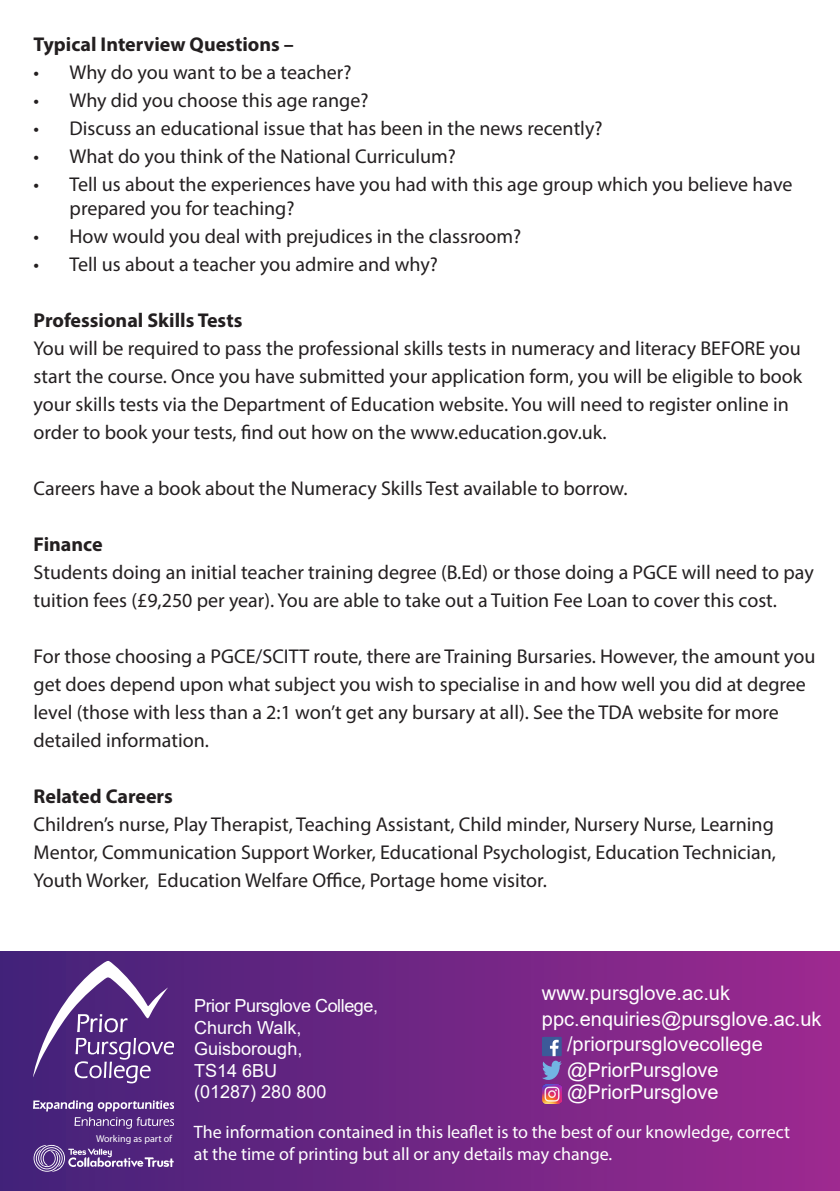
<style>
.page{position:relative;width:840px;height:1191px;background:#fff}
.page>*{position:absolute;margin:0;border:0;box-sizing:border-box;transform-origin:0 0}
.t1{font:20px/28px "Myriad Pro";color:#231f20}
.t2{font:20px "Arial";color:#fff}
.t3{font:700 20px "Myriad Pro";color:#231f20}
.t4{font:18px/21.6px "Myriad Pro";color:#fff}
.t5{font:18px/21.6px "Arial";color:#fff}
.t6{font:10px "Myriad Pro";color:#fff}
</style>
<div class="page">
<div style="left:0;top:952px;width:839px;height:239px;background:linear-gradient(to right,#412279,#9d2990)"></div>
<svg style="left:34px;top:1100px;width:140px;height:11px;background:#896da8"></svg>
<svg style="left:34px;top:961px;width:140px;height:122px;background:#6c4992"></svg>
<svg style="left:74px;top:1117px;width:100px;height:11px"></svg>
<svg style="left:34px;top:1144px;width:140px;height:27px;background:#725096"></svg>
<div style="left:541px;top:1036px;width:20px;height:20px;background:#3c5a99"></div>
<svg style="left:541px;top:1039px;width:20px;height:41px"></svg>
<img style="left:542px;top:1085px;width:18px;height:18px">
<p class="t3" style="left:34px;top:31px;width:262px">Typical Interview Questions –</p>
<p class="t1" style="left:34px;top:58px;width:319px">• Why do you want to be a teacher?</p>
<p class="t1" style="left:34px;top:86px;width:336px">• Why did you choose this age range?</p>
<p class="t1" style="left:34px;top:114px;width:570px">• Discuss an educational issue that has been in the news recently?</p>
<p class="t1" style="left:34px;top:142px;width:423px">• What do you think of the National Curriculum?</p>
<p class="t1" style="left:70px;top:172px;width:724px;line-height:24px;text-indent:-36px">• Tell us about the experiences have you had with this age group which you believe have prepared you for teaching?</p>
<p class="t1" style="left:34px;top:222px;width:489px">• How would you deal with prejudices in the classroom?</p>
<p class="t1" style="left:34px;top:250px;width:405px">• Tell us about a teacher you admire and why?</p>
<p class="t3" style="left:34px;top:307px;width:210px">Professional Skills Tests</p>
<p class="t1" style="left:34px;top:334px;width:769px">You will be required to pass the professional skills tests in numeracy and literacy BEFORE you start the course. Once you have submitted your application form, you will be eligible to book your skills tests via the Department of Education website. You will need to register online in order to book your tests, find out how on the www.education.gov.uk.</p>
<p class="t1" style="left:34px;top:474px;width:595px">Careers have a book about the Numeracy Skills Test available to borrow.</p>
<p class="t3" style="left:34px;top:531px;width:70px">Finance</p>
<p class="t1" style="left:34px;top:558px;width:781px">Students doing an initial teacher training degree (B.Ed) or those doing a PGCE will need to pay tuition fees (£9,250 per year). You are able to take out a Tuition Fee Loan to cover this cost.</p>
<p class="t1" style="left:34px;top:642px;width:783px">For those choosing a PGCE/SCITT route, there are Training Bursaries. However, the amount you get does depend upon what subject you wish to specialise in and how well you did at degree level (those with less than a 2:1 won’t get any bursary at all). See the TDA website for more detailed information.</p>
<p class="t3" style="left:34px;top:783px;width:141px">Related Careers</p>
<p class="t1" style="left:34px;top:810px;width:743px;text-align:justify">Children’s nurse, Play Therapist, Teaching Assistant, Child minder, Nursery Nurse, Learning Mentor, Communication Support Worker, Educational Psychologist, Education Technician, Youth Worker, Education Welfare Office, Portage home visitor.</p>
<p class="t6" style="left:96px;top:1132px;width:78px">Working as part of</p>
<p class="t2" style="left:541px;top:979px;width:189px">www.pursglove.ac.uk</p>
<p class="t5" style="left:194px;top:994px;width:185px">Prior Pursglove College,<br>Church Walk,<br>Guisborough,<br>TS14 6BU<br>(01287) 280 800</p>
<p class="t4" style="left:194px;top:1121px;width:597px">The information contained in this leaflet is to the best of our knowledge, correct at the time of printing but all or any details may change.</p>
<p class="t2" style="left:541px;top:1005px;width:281px">ppc.enquiries@pursglove.ac.uk</p>
<p class="t2" style="left:566px;top:1030px;width:197px">/priorpursglovecollege</p>
<p class="t2" style="left:566px;top:1078px;width:153px">@PriorPursglove</p>
<p class="t2" style="left:566px;top:1056px;width:153px">@PriorPursglove</p>
</div>
